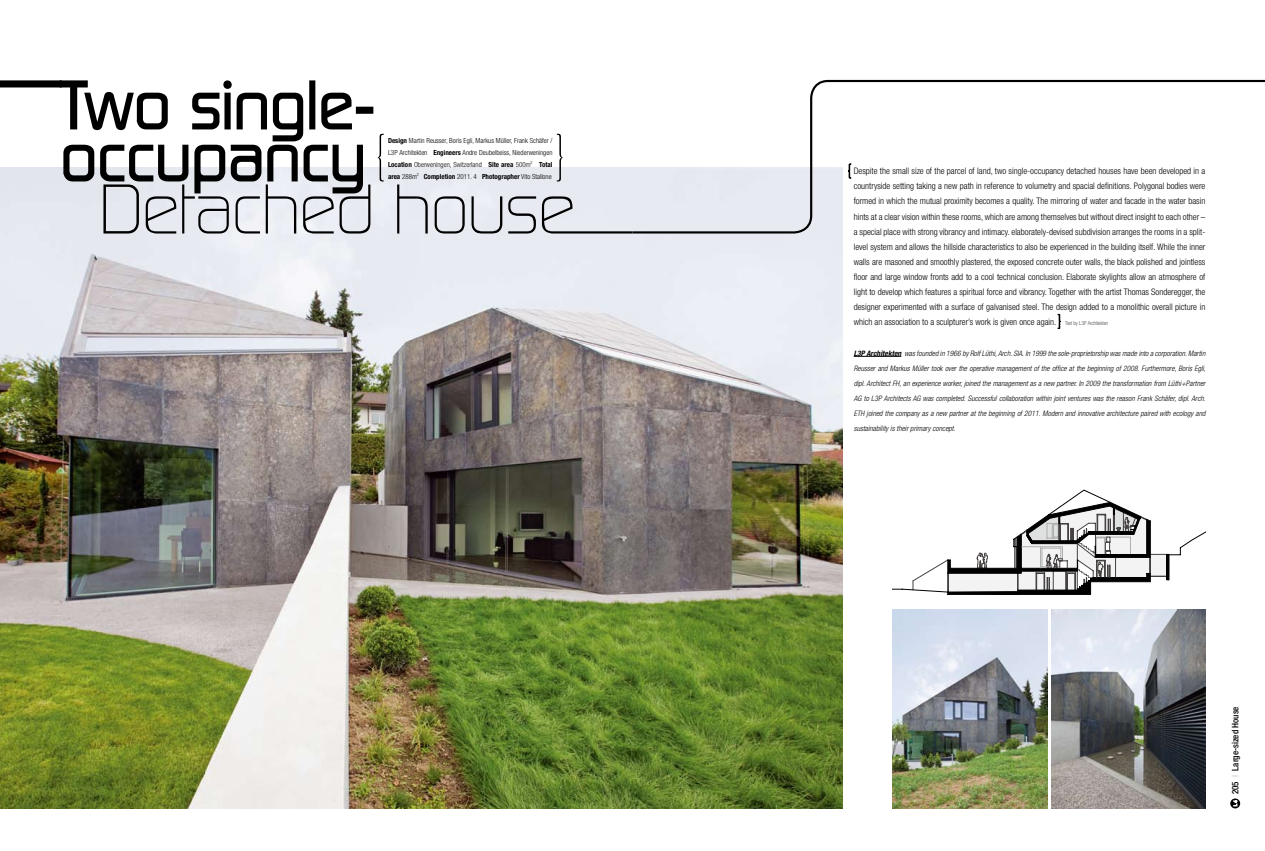
<style>
.page{position:relative;width:1265px;height:851px;background:#fff}
.page>*{position:absolute;margin:0;border:0;box-sizing:border-box;transform-origin:0 0}
.t1{font:300 condensed 9px/15px "Helvetica Neue";color:#000;text-align:justify}
.t2{font:500 condensed 9px "Helvetica Neue";color:#000}
.t3{font:italic 300 condensed 7.5px/15px "Helvetica Neue";letter-spacing:.005em;color:#000;text-align:justify}
.t4{font:300 condensed 7px/12px "Helvetica Neue";color:#000;text-align:justify}
.s1{font-weight:700}
.s2{font-weight:100;font-size:5.5px}
.s3{font-weight:300;color:#9f9fa0}
</style>
<div class="page">
<svg style="left:1230px;top:798px;width:9px;height:10px"></svg>
<svg style="left:1232px;top:799px;width:5px;height:7px"></svg>
<img style="left:0;top:167px;width:842px;height:641px">
<svg style="left:630px;top:79px;width:634px;height:155px"></svg>
<img style="left:892px;top:609px;width:154px;height:199px">
<img style="left:1051px;top:609px;width:154px;height:199px">
<svg style="left:60px;top:80px;width:572px;height:153px"></svg>
<hr style="left:853px;top:356px;width:48px;height:1px;background:#000">
<svg style="left:1057px;top:314px;width:4px;height:15px"></svg>
<svg style="left:844px;top:164px;width:7px;height:14px"></svg>
<div style="left:0;top:80px;width:62px;height:7px;background:#000"></div>
<svg style="left:892px;top:490px;width:313px;height:105px"></svg>
<p class="t4" style="left:388px;top:134px;width:166px"><span class="s1">Design</span> Martin Reusser, Boris Egli, Markus Müller, Frank Schäfer / L3P Architekten <span class="s1">Engineers</span> Andre Deubelbeiss, Niederweningen <span class="s1">Location</span> Oberweningen, Switzerland <span class="s1">Site area</span> 500m<sup>2</sup> <span class="s1">Total area</span> 288m<sup>2</sup> <span class="s1">Completion</span> 2011. 4 <span class="s1">Photographer</span> Vito Stallone</p>
<p class="t1" style="left:853px;top:164px;width:353px">Despite the small size of the parcel of land, two single-occupancy detached houses have been developed in a countryside setting taking a new path in reference to volumetry and spacial definitions. Polygonal bodies were formed in which the mutual proximity becomes a quality. The mirroring of water and facade in the water basin hints at a clear vision within these rooms, which are among themselves but without direct insight to each other – a special place with strong vibrancy and intimacy. elaborately-devised subdivision arranges the rooms in a split&shy;level system and allows the hillside characteristics to also be experienced in the building itself. While the inner walls are masoned and smoothly plastered, the exposed concrete outer walls, the black polished and jointless floor and large window fronts add to a cool technical conclusion. Elaborate skylights allow an atmosphere of light to develop which features a spiritual force and vibrancy. Together with the artist Thomas Sonderegger, the designer experimented with a surface of galvanised steel. The design added to a monolithic overall picture in which an association to a sculpturer’s work is given once again. <span class="s2">Text by L3P Architekten</span></p>
<p class="t3" style="left:853px;top:345px;width:353px"><span class="s1">L3P Architekten</span> was founded in 1966 by Rolf Lüthi, Arch. SIA. In 1999 the sole-proprietorship was made into a corporation. Martin Reusser and Markus Müller took over the operative management of the office at the beginning of 2008. Furthermore, Boris Egli, dipl. Architect FH, an experience worker, joined the management as a new partner. In 2009 the transformation from Lüthi+Partner AG to L3P Architects AG was completed. Successful collaboration within joint ventures was the reason Frank Schäfer, dipl. Arch.<br>ETH joined the company as a new partner at the beginning of 2011. Modern and innovative architecture paired with ecology and sustainability is their primary concept.</p>
<p class="t2" style="left:1229px;top:794px;width:89px;rotate:-90deg">205 <span class="s3">|</span> Large-sized House</p>
</div>
